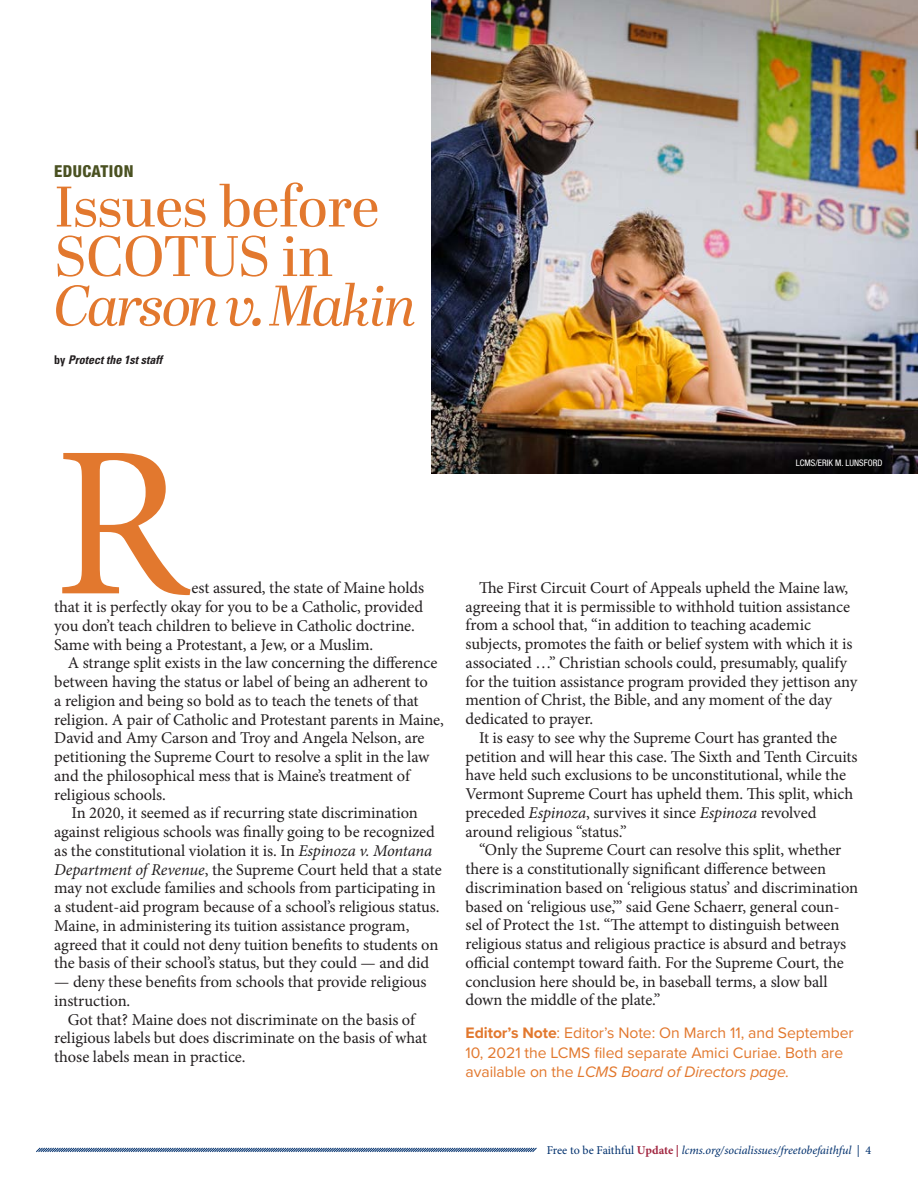
<style>
.page{position:relative;width:918px;height:1188px;background:#fff}
.page>*{position:absolute;margin:0;border:0;box-sizing:border-box;transform-origin:0 0}
.body_copy{font:216px "Minion Pro";color:#e2782e}
.t1{font:57px/49.5px "Abril Display";color:#e2782e}
.body_copy-2{font:16.5px/18.8px "Minion Pro";letter-spacing:-.01em;color:#231f20}
.t2{font:800 condensed 16.5px "Helvetica Neue LT Std";letter-spacing:.025em;color:#4a5121}
.text{font:15.75px/19.5px "Proxima Nova";letter-spacing:-.005em;color:#e2782e}
.t3{font:italic 12px "Minion Pro";letter-spacing:-.005em;color:#00306d}
.author{font:italic 700 condensed 12px "Univers LT Std";color:#231f20}
.cutline_2{font:condensed 9px "Helvetica Neue LT Std";color:#fff}
.s1{font-style:italic}
.s2{font-style:normal}
.s3{font-weight:700}
.s4{font-weight:700;font-style:normal;color:#a22842}
</style>
<div class="page">
<svg style="left:36px;top:1147px;width:501px;height:5px;background:#839ab7"></svg>
<img style="left:431px;top:0;width:487px;height:473px">
<p class="t2" style="left:54px;top:161px;width:81px">EDUCATION</p>
<p class="t1" style="left:54px;top:185px;width:364px">Issues before<br>SCOTUS in<br><span class="s1">Carson v. Makin</span></p>
<p class="author" style="left:54px;top:352px;width:109px"><span class="s2">by</span> Protect the 1st staff</p>
<p class="body_copy" style="left:54px;top:380px;width:136px">R</p>
<p class="body_copy-2" style="left:54px;top:579px;width:371px;text-indent:137px">est assured, the state of Maine holds that it is perfectly okay for you to be a Catholic, provided you don’t teach children to believe in Catholic doctrine.<br>Same with being a Protestant, a Jew, or a Muslim.</p>
<p class="body_copy-2" style="left:54px;top:654px;width:391px;text-indent:14px">A strange split exists in the law concerning the difference between having the status or label of being an adherent to<br>a religion and being so bold as to teach the tenets of that religion. A pair of Catholic and Protestant parents in Maine, David and Amy Carson and Troy and Angela Nelson, are petitioning the Supreme Court to resolve a split in the law and the philosophical mess that is Maine’s treatment of religious schools.</p>
<p class="body_copy-2" style="left:54px;top:804px;width:389px;text-indent:17px">In 2020, it seemed as if recurring state discrimination against religious schools was finally going to be recognized as the constitutional violation it is. In <span class="s1">Espinoza v. Montana Department of Revenue</span>, the Supreme Court held that a state may not exclude families and schools from participating in a student-aid program because of a school’s religious status.<br>Maine, in administering its tuition assistance program, agreed that it could not deny tuition benefits to students on the basis of their school’s status, but they could — and did</p>
<p class="body_copy-2" style="left:54px;top:973px;width:374px">— deny these benefits from schools that provide religious instruction.</p>
<p class="body_copy-2" style="left:54px;top:1010px;width:374px;text-indent:14px">Got that? Maine does not discriminate on the basis of religious labels but does discriminate on the basis of what those labels mean in practice.</p>
<p class="cutline_2" style="left:796px;top:457px;width:88px">LCMS/ERIK M. LUNSFORD</p>
<p class="body_copy-2" style="left:466px;top:578px;width:393px;text-indent:14px">The First Circuit Court of Appeals upheld the Maine law, agreeing that it is permissible to withhold tuition assistance from a school that, “in addition to teaching academic subjects, promotes the faith or belief system with which it is associated …” Christian schools could, presumably, qualify for the tuition assistance program provided they jettison any mention of Christ, the Bible, and any moment of the day dedicated to prayer.</p>
<p class="body_copy-2" style="left:466px;top:728px;width:393px;text-indent:14px">It is easy to see why the Supreme Court has granted the petition and will hear this case. The Sixth and Tenth Circuits have held such exclusions to be unconstitutional, while the Vermont Supreme Court has upheld them. This split, which preceded <span class="s1">Espinoza</span>, survives it since <span class="s1">Espinoza</span> revolved around religious “status.”</p>
<p class="body_copy-2" style="left:466px;top:841px;width:394px;text-indent:14px">“Only the Supreme Court can resolve this split, whether there is a constitutionally significant difference between discrimination based on ‘religious status’ and discrimination based on ‘religious use,’” said Gene Schaerr, general coun&shy;sel of Protect the 1st. “The attempt to distinguish between religious status and religious practice is absurd and betrays official contempt toward faith. For the Supreme Court, the conclusion here should be, in baseball terms, a slow ball down the middle of the plate.”</p>
<p class="text" style="left:466px;top:1023px;width:390px"><span class="s3">Editor’s Note</span>: Editor’s Note: On March 11, and September<br>10, 2021 the LCMS filed separate Amici Curiae. Both are available on the <span class="s1">LCMS Board of Directors page.</span></p>
<p class="t3" style="left:547px;top:1141px;width:326px"><span class="s2">Free to be Faithful</span> <span class="s4">Update |</span> lcms.org/socialissues/freetobefaithful <span class="s2">| 4</span></p>
</div>
